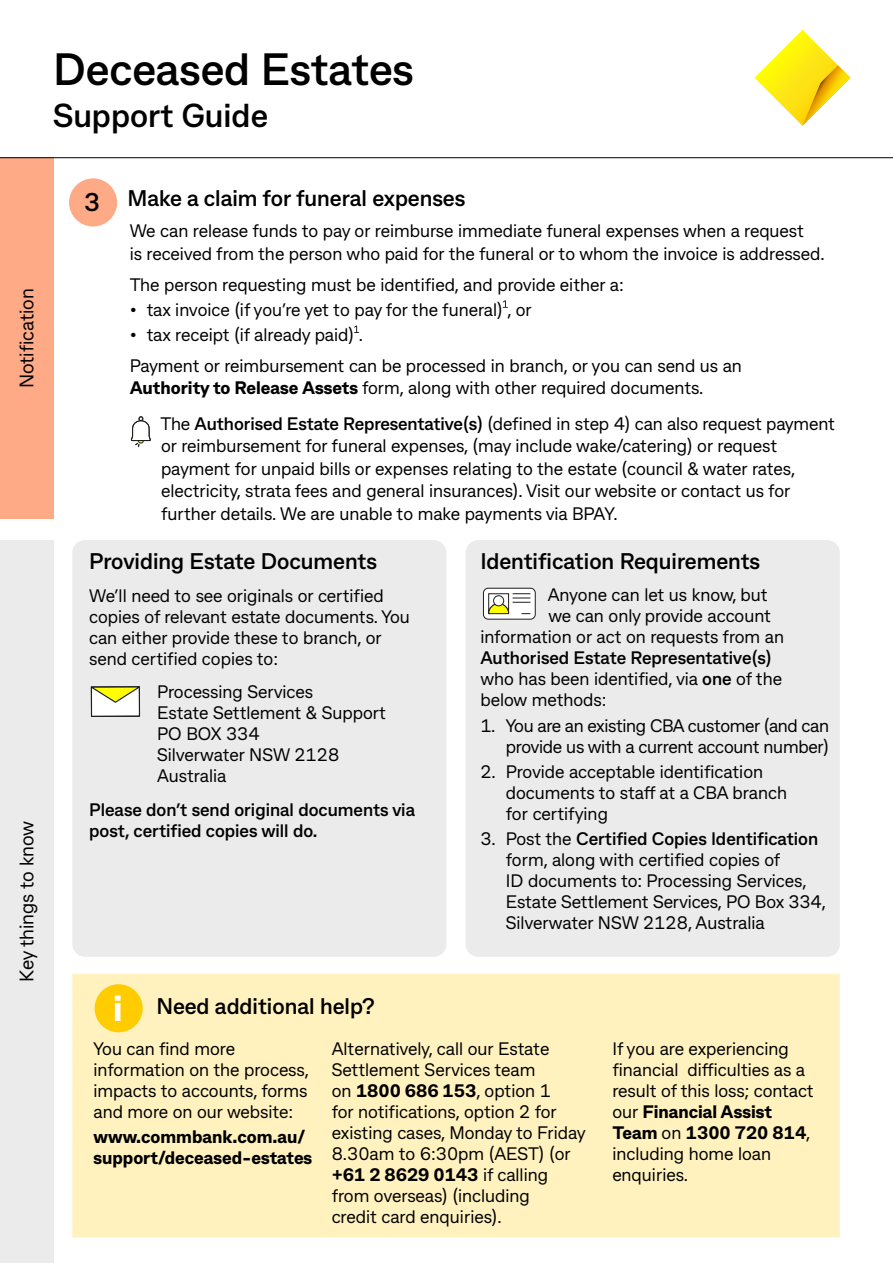
<style>
.page{position:relative;width:893px;height:1263px;background:#fff}
.page>*{position:absolute;margin:0;border:0;box-sizing:border-box;transform-origin:0 0}
.t1{font:700 45px "CBA Beacon Sans";color:#000}
.t2{font:800 36px "CBA Beacon Sans";color:#fff}
.t3{font:700 33px "CBA Beacon Sans";color:#000}
.t4{font:700 22.5px "CBA Beacon Sans";color:#000}
.t5{font:19.5px "CBA Beacon Sans";color:#000}
.t6{font:18px/21px "CBA Beacon Sans";color:#000}
.t7{font:18px/21px "CBA Beacon Sans";letter-spacing:-.02em;color:#000;text-align:right}
.t8{font:700 18px/21px "CBA Beacon Sans";color:#000}
.t9{font:800 18px/21px "CBA Beacon Sans";color:#000}
.s1{font-size:25.5px}
.s2{font-weight:800}
.s3{font-weight:700}
</style>
<div class="page">
<div style="left:72px;top:540px;width:374px;height:417px;background:#ebebeb;border-radius:13px"></div>
<div style="left:0;top:540px;width:53px;height:723px;background:#ebebeb"></div>
<div style="left:0;top:157px;width:53px;height:362px;background:#ffaa87"></div>
<div style="left:466px;top:540px;width:374px;height:417px;background:#ebebeb;border-radius:13px"></div>
<svg style="left:754px;top:30px;width:96px;height:96px"></svg>
<div style="left:69px;top:178px;width:48px;height:48px;background:#ffaa87;border-radius:50%"></div>
<div style="left:91px;top:686px;width:49px;height:31px;border:1px solid #1e1e1e"></div>
<svg style="left:90px;top:686px;width:51px;height:30px"></svg>
<div style="left:483px;top:588px;width:52px;height:31px;background:#fff;border-radius:5px"></div>
<div style="left:483px;top:588px;width:53px;height:32px;border:1px solid #1e1e1e;border-radius:5px"></div>
<svg style="left:488px;top:593px;width:42px;height:22px"></svg>
<div style="left:72px;top:974px;width:768px;height:263px;background:#fff2bf"></div>
<div style="left:95px;top:984px;width:48px;height:48px;background:#fc0;border-radius:50%"></div>
<svg style="left:503px;top:300px;width:5px;height:8px"></svg>
<svg style="left:354px;top:326px;width:5px;height:7px"></svg>
<svg style="left:131px;top:416px;width:20px;height:32px"></svg>
<hr style="left:0;top:157px;width:893px;height:1px;background:#000">
<h1 class="t1" style="left:53px;top:39px;width:362px">Deceased Estates</h1>
<h3 class="t3" style="left:53px;top:93px;width:216px">Support Guide</h3>
<p class="t5" style="left:14px;top:388px;width:102px;rotate:-90deg">Notification</p>
<p class="t5" style="left:14px;top:982px;width:163px;rotate:-90deg">Key things to know</p>
<p class="t4" style="left:84px;top:183px;width:382px"><span class="s1">3</span> Make a claim for funeral expenses</p>
<p class="t6" style="left:130px;top:219px;width:696px;line-height:22.5px">We can release funds to pay or reimburse immediate funeral expenses when a request<br>is received from the person who paid for the funeral or to whom the invoice is addressed.</p>
<p class="t6" style="left:130px;top:273px;width:496px">The person requesting must be identified, and provide either a:</p>
<p class="t6" style="left:130px;top:298px;width:404px">• tax invoice (if you’re yet to pay for the funeral) , or</p>
<p class="t6" style="left:130px;top:318px;width:614px;line-height:31px">• tax receipt (if already paid) .<br>Payment or reimbursement can be processed in branch, or you can send us an</p>
<p class="t6" style="left:160px;top:370px;width:676px;line-height:35.2px;text-indent:-31px"><span class="s2">Authority to Release Assets</span> form, along with other required documents.<br>The <span class="s3">Authorised Estate Representative(s)</span> (defined in step 4) can also request payment</p>
<p class="t6" style="left:161px;top:434px;width:636px;line-height:22.5px">or reimbursement for funeral expenses, (may include wake/catering) or request payment for unpaid bills or expenses relating to the estate (council &amp; water rates, electricity, strata fees and general insurances). Visit our website or contact us for further details. We are unable to make payments via BPAY.</p>
<p class="t4" style="left:89px;top:546px;width:289px">Providing Estate Documents</p>
<p class="t4" style="left:480px;top:546px;width:281px">Identification Requirements</p>
<p class="t6" style="left:89px;top:584px;width:322px">We’ll need to see originals or certified copies of relevant estate documents. You can either provide these to branch, or send certified copies to:</p>
<p class="t6" style="left:157px;top:681px;width:230px">Processing Services<br>Estate Settlement &amp; Support<br>PO BOX 334<br>Silverwater NSW 2128<br>Australia</p>
<p class="t8" style="left:89px;top:799px;width:327px">Please don’t send original documents via post, certified copies will do.</p>
<p class="t6" style="left:548px;top:584px;width:222px">Anyone can let us know, but</p>
<p class="t6" style="left:548px;top:605px;width:224px">we can only provide account</p>
<p class="t6" style="left:480px;top:626px;width:305px">information or act on requests from an</p>
<p class="t6" style="left:480px;top:647px;width:303px"><span class="s3">Authorised Estate Representative(s) </span>who has been identified, via <span class="s3">one</span> of the below methods:</p>
<p class="t7" style="left:480px;top:714px;width:350px">1. You are an existing CBA customer (and can provide us with a current account number)</p>
<p class="t6" style="left:506px;top:760px;width:283px;text-indent:-26px">2. Provide acceptable identification documents to staff at a CBA branch for certifying</p>
<p class="t6" style="left:506px;top:828px;width:322px;text-indent:-26px">3. Post the <span class="s3">Certified Copies Identification </span>form, along with certified copies of<br>ID documents to: Processing Services, Estate Settlement Services, PO Box 334, Silverwater NSW 2128, Australia</p>
<h2 class="t2" style="left:113px;top:985px;width:11px">i</h2>
<p class="t4" style="left:156px;top:992px;width:220px">Need additional help?</p>
<p class="t6" style="left:94px;top:1037px;width:217px">You can find more information on the process, impacts to accounts, forms and more on our website:</p>
<p class="t9" style="left:94px;top:1125px;width:220px">www.commbank.com.au/ support/deceased-estates</p>
<p class="t6" style="left:332px;top:1037px;width:255px">Alternatively, call our Estate<br>Settlement Services team<br>on <span class="s2">1800 686 153</span>, option 1<br>for notifications, option 2 for existing cases, Monday to Friday<br>8.30am to 6:30pm (AEST) (or <span class="s2">+61 2 8629 0143</span> if calling from overseas) (including<br>credit card enquiries).</p>
<p class="t6" style="left:612px;top:1037px;width:203px">If you are experiencing financial difficulties as a result of this loss; contact our <span class="s2">Financial Assist<br>Team</span> on <span class="s2">1300 720 814</span>, including home loan enquiries.</p>
</div>
